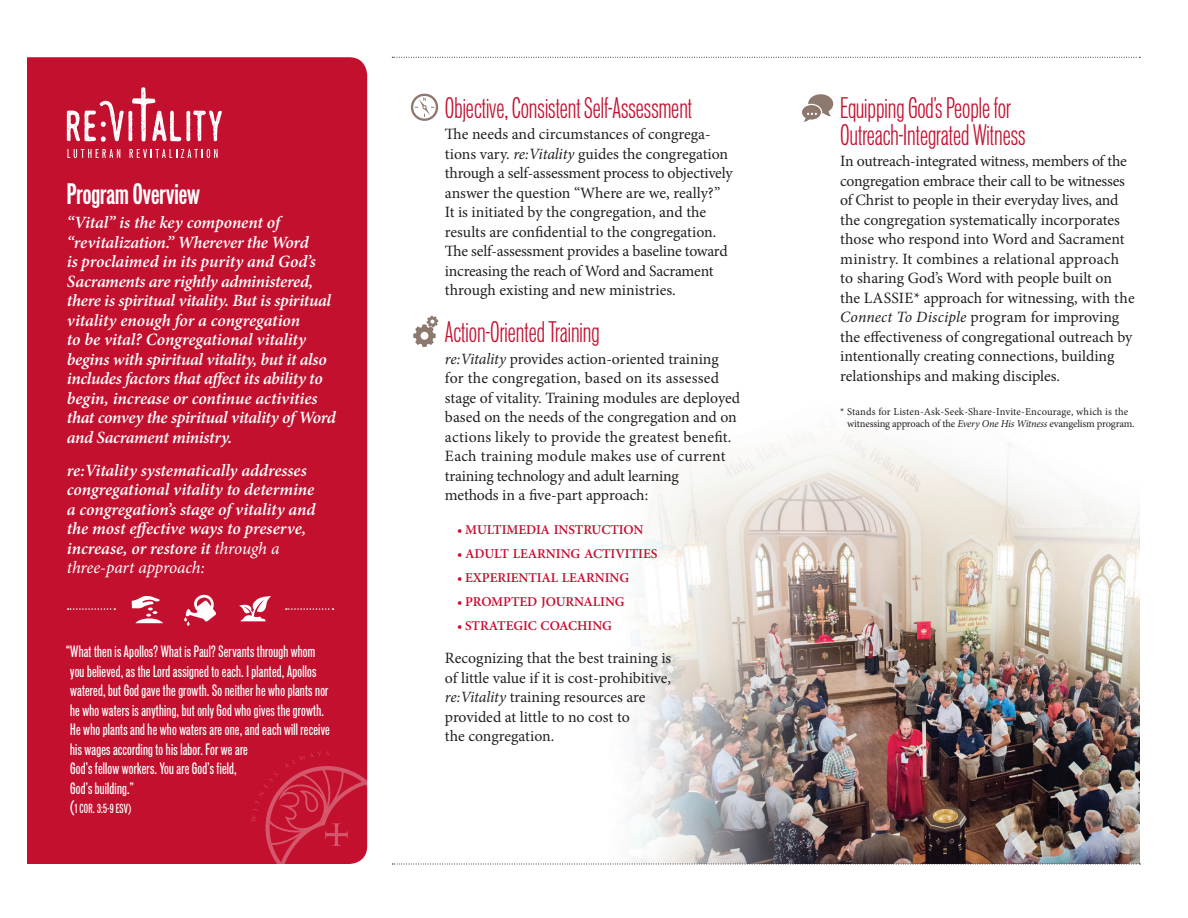
<style>
.page{position:relative;width:1188px;height:918px;background:#fff}
.page>*{position:absolute;margin:0;border:0;box-sizing:border-box;transform-origin:0 0}
.t1{font:27px/27px "Vonnes Thin Comp";color:#c3102f}
.t2{font:27px "Vonnes Bold Comp";color:#fff}
.t3{font:italic 600 17.25px/19.5px "Minion Pro";letter-spacing:-.01em;color:#fff}
.t4{font:15.75px/19.5px "Minion Pro";letter-spacing:-.005em;color:#231f20}
.t5{font:15px/19.5px "Vonnes Medium Comp";letter-spacing:.015em;color:#fff}
.t6{font:600 13.5px "Minion Pro";letter-spacing:-.005em;color:#c3102f}
.t7{font:12px "Vonnes Medium Comp";letter-spacing:.01em;color:#fff}
.t8{font:10.5px/12px "Minion Pro";color:#231f20}
.s1{font-weight:400}
.s2{font-size:16.5px}
.s3{font-style:italic}
</style>
<div class="page">
<img style="left:534px;top:432px;width:606px;height:432px">
<div style="left:27px;top:57px;width:340px;height:807px;background:#c3102f"></div>
<div style="left:265px;top:766px;width:124px;height:124px;border:4px solid #fff;border-radius:50%"></div>
<svg style="left:251px;top:751px;width:118px;height:118px;background:#c92945"></svg>
<svg style="left:392px;top:57px;width:748px;height:1px"></svg>
<svg style="left:392px;top:864px;width:748px;height:1px"></svg>
<svg style="left:67px;top:87px;width:155px;height:55px"></svg>
<svg style="left:67px;top:149px;width:53px;height:9px"></svg>
<svg style="left:130px;top:149px;width:88px;height:9px"></svg>
<svg style="left:132px;top:595px;width:31px;height:28px"></svg>
<svg style="left:184px;top:594px;width:32px;height:32px"></svg>
<svg style="left:239px;top:596px;width:32px;height:25px"></svg>
<svg style="left:410px;top:93px;width:29px;height:28px"></svg>
<svg style="left:802px;top:94px;width:31px;height:28px"></svg>
<svg style="left:413px;top:316px;width:25px;height:31px"></svg>
<svg style="left:68px;top:608px;width:47px;height:2px"></svg>
<svg style="left:286px;top:608px;width:47px;height:2px"></svg>
<h1 class="t2" style="left:67px;top:177px;width:134px">Program Overview</h1>
<p class="t3" style="left:67px;top:213px;width:271px">“Vital” is the key component of “revitalization.” Wherever the Word<br>is proclaimed in its purity and God’s Sacraments are rightly administered, there is spiritual vitality. But is spiritual vitality enough for a congregation<br>to be vital? Congregational vitality begins with spiritual vitality, but it also includes factors that affect its ability to begin, increase or continue activities that convey the spiritual vitality of Word and Sacrament ministry.</p>
<p class="t3" style="left:67px;top:460px;width:250px">re:Vitality systematically addresses congregational vitality to determine a congregation’s stage of vitality and the most effective ways to preserve, increase, or restore it <span class="s1">through a three-part approach:</span></p>
<p class="t5" style="left:66px;top:641px;width:265px">“What then is Apollos? What is Paul? Servants through whom you believed, as the Lord assigned to each. I planted, Apollos watered, but God gave the growth. So neither he who plants nor he who waters is anything, but only God who gives the growth.<br>He who plants and he who waters are one, and each will receive his wages according to his labor. For we are<br>God’s fellow workers. You are God’s field,<br>God’s building.”</p>
<p class="t7" style="left:70px;top:801px;width:62px"><span class="s2">(</span>1 COR. 3:5-9 ESV)</p>
<h1 class="t1" style="left:445px;top:94px;width:249px">Objective, Consistent Self-Assessment</h1>
<p class="t4" style="left:445px;top:125px;width:289px">The needs and circumstances of congrega&shy;tions vary. <span class="s3">re:Vitality</span> guides the congregation through a self-assessment process to objectively answer the question “Where are we, really?” It is initiated by the congregation, and the results are confidential to the congregation.<br>The self-assessment provides a baseline toward increasing the reach of Word and Sacrament through existing and new ministries.</p>
<h1 class="t1" style="left:445px;top:318px;width:156px">Action-Oriented Training</h1>
<p class="t4" style="left:445px;top:349px;width:297px"><span class="s3">re:Vitality</span> provides action-oriented training for the congregation, based on its assessed stage of vitality. Training modules are deployed based on the needs of the congregation and on actions likely to provide the greatest benefit.<br>Each training module makes use of current training technology and adult learning<br>methods in a five-part approach:</p>
<p class="t6" style="left:457px;top:521px;width:188px">• MULTIMEDIA INSTRUCTION</p>
<p class="t6" style="left:457px;top:545px;width:202px">• ADULT LEARNING ACTIVITIES</p>
<p class="t6" style="left:457px;top:569px;width:174px">• EXPERIENTIAL LEARNING</p>
<p class="t6" style="left:457px;top:593px;width:169px">• PROMPTED JOURNALING</p>
<p class="t6" style="left:457px;top:617px;width:157px">• STRATEGIC COACHING</p>
<p class="t4" style="left:445px;top:649px;width:228px">Recognizing that the best training is of little value if it is cost-prohibitive, <span class="s3">re:Vitality</span> training resources are provided at little to no cost to<br>the congregation.</p>
<h1 class="t1" style="left:840px;top:94px;width:187px">Equipping God’s People for<br>Outreach-Integrated Witness</h1>
<p class="t4" style="left:840px;top:152px;width:296px">In outreach-integrated witness, members of the congregation embrace their call to be witnesses of Christ to people in their everyday lives, and the congregation systematically incorporates those who respond into Word and Sacrament ministry. It combines a relational approach to sharing God’s Word with people built on the LASSIE* approach for witnessing, with the <span class="s3">Connect To Disciple</span> program for improving the effectiveness of congregational outreach by intentionally creating connections, building relationships and making disciples.</p>
<p class="t8" style="left:847px;top:405px;width:289px;text-indent:-7px">* Stands for Listen-Ask-Seek-Share-Invite-Encourage, which is the witnessing approach of the <span class="s3">Every One His Witness</span> evangelism program.</p>
</div>
